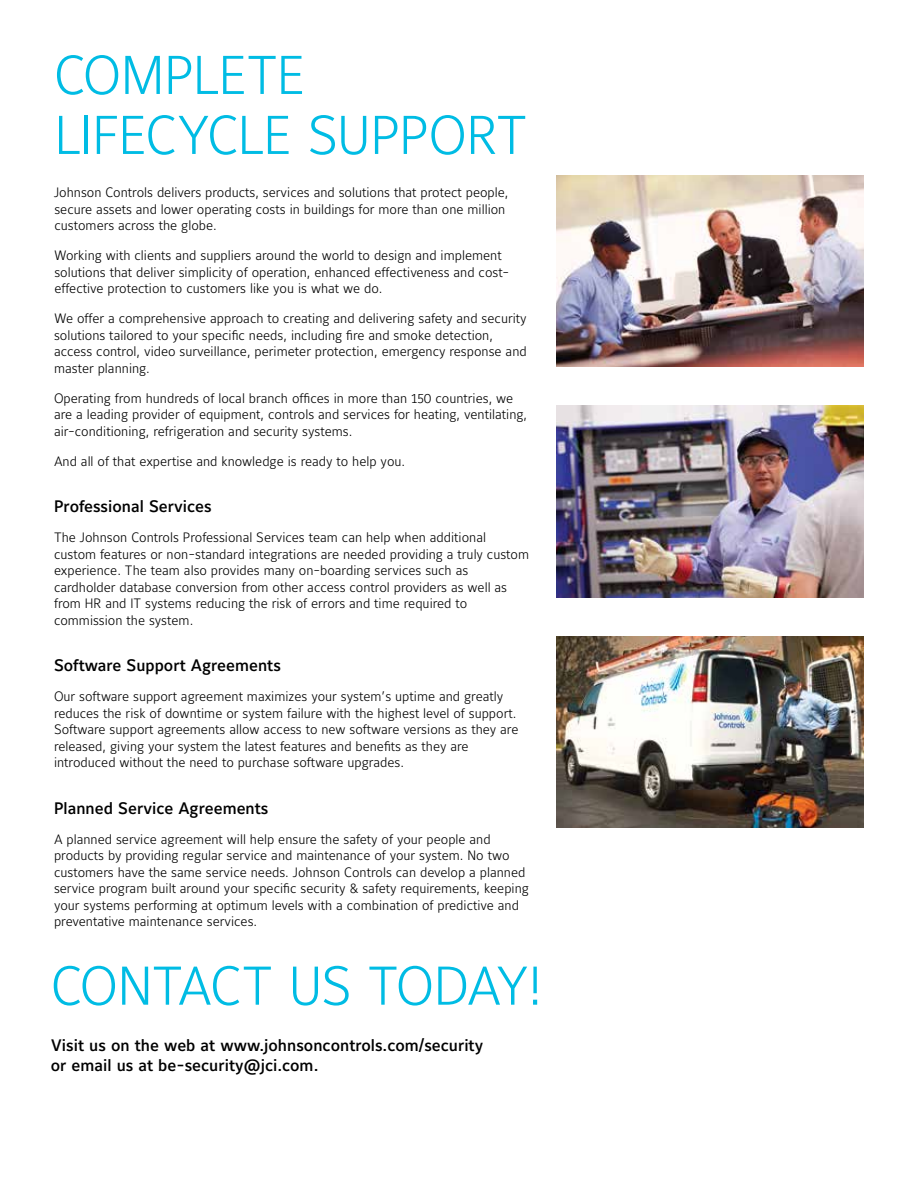
<style>
.page{position:relative;width:918px;height:1188px;background:#fff}
.page>*{position:absolute;margin:0;border:0;box-sizing:border-box;transform-origin:0 0}
.t1{font:54px/60px "Maurea Light Lf";letter-spacing:-.015em;color:#00bce4}
.t2{font:54px "Maurea Light Lf";letter-spacing:-.04em;color:#00bce4}
.t3{font:16.5px/19.5px "Maurea Medium Lf";color:#000}
.t4{font:13.5px/16.5px "Maurea Light Lf";color:#000}
</style>
<div class="page">
<img style="left:556px;top:406px;width:308px;height:191px">
<img style="left:556px;top:636px;width:308px;height:192px">
<img style="left:556px;top:176px;width:308px;height:191px">
<h1 class="t1" style="left:54px;top:48px;width:475px">COMPLETE<br>LIFECYCLE SUPPORT</h1>
<p class="t4" style="left:54px;top:185px;width:456px">Johnson Controls delivers products, services and solutions that protect people, secure assets and lower operating costs in buildings for more than one million customers across the globe.</p>
<p class="t4" style="left:54px;top:248px;width:457px">Working with clients and suppliers around the world to design and implement solutions that deliver simplicity of operation, enhanced effectiveness and cost&shy;effective protection to customers like you is what we do.</p>
<p class="t4" style="left:54px;top:311px;width:474px">We offer a comprehensive approach to creating and delivering safety and security solutions tailored to your specific needs, including fire and smoke detection, access control, video surveillance, perimeter protection, emergency response and master planning.</p>
<p class="t4" style="left:54px;top:391px;width:475px">Operating from hundreds of local branch offices in more than 150 countries, we are a leading provider of equipment, controls and services for heating, ventilating, air-conditioning, refrigeration and security systems.</p>
<p class="t4" style="left:54px;top:454px;width:353px">And all of that expertise and knowledge is ready to help you.</p>
<p class="t3" style="left:54px;top:498px;width:159px">Professional Services</p>
<p class="t4" style="left:54px;top:530px;width:477px">The Johnson Controls Professional Services team can help when additional custom features or non-standard integrations are needed providing a truly custom experience. The team also provides many on-boarding services such as cardholder database conversion from other access control providers as well as from HR and IT systems reducing the risk of errors and time required to commission the system.</p>
<p class="t3" style="left:54px;top:657px;width:228px">Software Support Agreements</p>
<p class="t4" style="left:54px;top:689px;width:466px">Our software support agreement maximizes your system’s uptime and greatly reduces the risk of downtime or system failure with the highest level of support.<br>Software support agreements allow access to new software versions as they are released, giving your system the latest features and benefits as they are introduced without the need to purchase software upgrades.</p>
<p class="t3" style="left:54px;top:799px;width:216px">Planned Service Agreements</p>
<p class="t4" style="left:54px;top:832px;width:477px">A planned service agreement will help ensure the safety of your people and products by providing regular service and maintenance of your system. No two customers have the same service needs. Johnson Controls can develop a planned service program built around your specific security &amp; safety requirements, keeping your systems performing at optimum levels with a combination of predictive and preventative maintenance services.</p>
<h1 class="t2" style="left:51px;top:956px;width:493px">CONTACT US TODAY!</h1>
<p class="t3" style="left:51px;top:1037px;width:434px">Visit us on the web at www.johnsoncontrols.com/security or email us at be-security@jci.com.</p>
</div>
